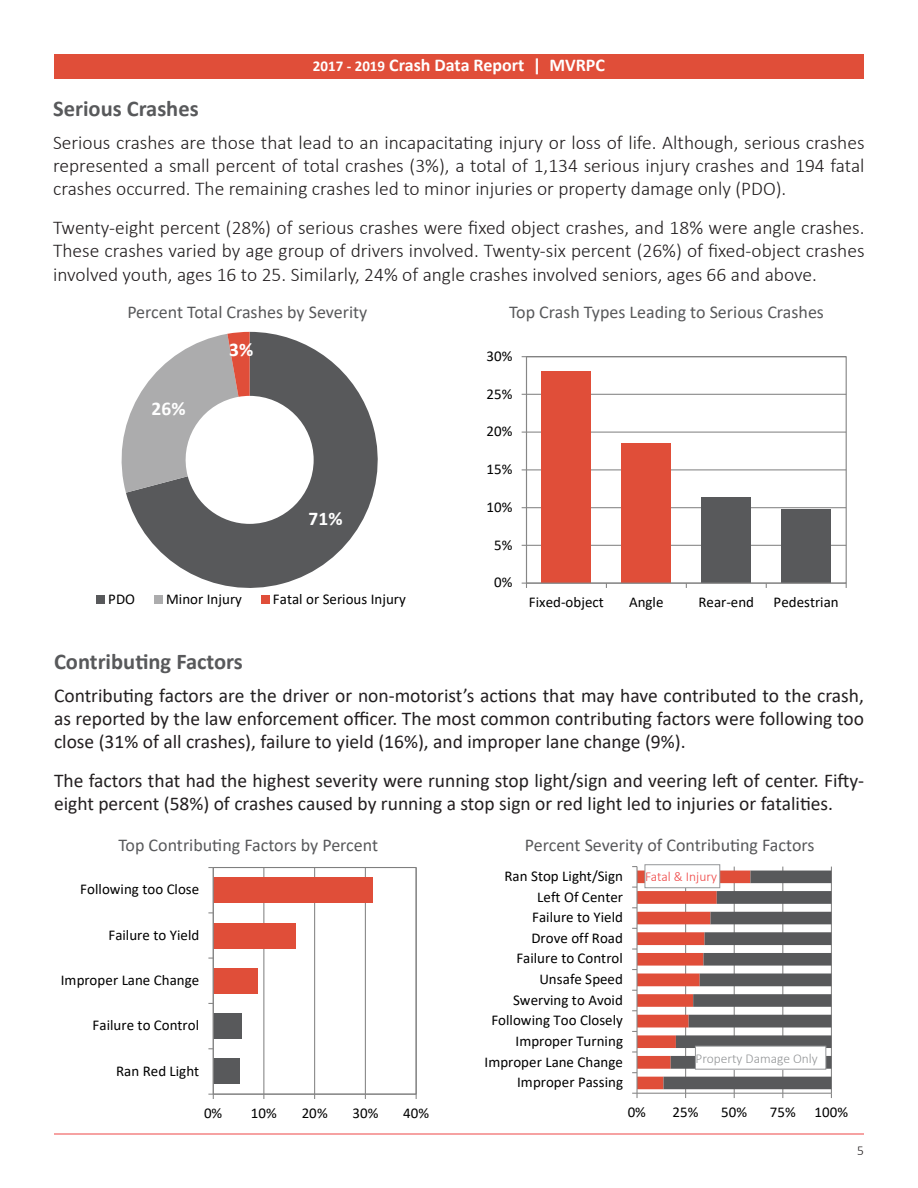
<style>
.page{position:relative;width:918px;height:1188px;background:#fff}
.page>*{position:absolute;margin:0;border:0;box-sizing:border-box;transform-origin:0 0}
.t1{font:700 22.5px "Calibri";color:#58595b}
.t2{font:300 19.5px/23.4px "Calibri";color:#231f20;text-align:justify}
.t3{font:19.5px/23.4px "Calibri";color:#231f20;text-align:justify}
.t4{font:700 19.5px "Calibri";color:#fff}
.t5{font:18px "Calibri";color:#58595b}
.t6{font:700 18px "Calibri";color:#fff}
.t7{font:15px "Calibri";color:#000}
.t8{font:300 13.5px "Calibri";color:#949698}
.t9{font:300 13.5px "Calibri";color:#ef4645}
.t10{font:300 13.5px "Calibri";color:#231f20}
.s1{font-size:15px}
</style>
<div class="page">
<div style="left:54px;top:54px;width:810px;height:25px;background:#e04e39"></div>
<hr style="left:54px;top:1134px;width:810px;height:1px;background:#ef4746">
<svg style="left:632px;top:866px;width:200px;height:232px"></svg>
<div style="left:695px;top:1046px;width:131px;height:23px;background:#fff"></div>
<div style="left:695px;top:1046px;width:131px;height:23px;border:1px solid #949698"></div>
<div style="left:645px;top:865px;width:75px;height:23px;background:#fff"></div>
<div style="left:645px;top:865px;width:75px;height:23px;border:1px solid #949698"></div>
<hr style="left:263px;top:868px;width:1px;height:226px;background:#868686">
<hr style="left:314px;top:868px;width:1px;height:226px;background:#868686">
<hr style="left:365px;top:868px;width:1px;height:226px;background:#868686">
<div style="left:213px;top:867px;width:204px;height:228px;border:1px solid #7f7f7f"></div>
<div style="left:213px;top:1059px;width:27px;height:25px;background:#58595b"></div>
<div style="left:213px;top:1014px;width:29px;height:25px;background:#58595b"></div>
<div style="left:213px;top:968px;width:45px;height:25px;background:#e04e39"></div>
<div style="left:213px;top:923px;width:83px;height:25px;background:#e04e39"></div>
<div style="left:213px;top:878px;width:160px;height:25px;background:#e04e39"></div>
<hr style="left:213px;top:1094px;width:203px;height:1px;background:#868686">
<hr style="left:213px;top:868px;width:1px;height:226px;background:#868686">
<svg style="left:208px;top:1094px;width:6px;height:5px"></svg>
<hr style="left:527px;top:545px;width:319px;height:1px;background:#868686">
<hr style="left:527px;top:507px;width:319px;height:1px;background:#868686">
<hr style="left:527px;top:469px;width:319px;height:1px;background:#868686">
<hr style="left:527px;top:432px;width:319px;height:1px;background:#868686">
<hr style="left:527px;top:394px;width:319px;height:1px;background:#868686">
<div style="left:542px;top:372px;width:49px;height:211px;background:#e04e39"></div>
<div style="left:622px;top:444px;width:49px;height:139px;background:#e04e39"></div>
<div style="left:702px;top:498px;width:49px;height:85px;background:#58595b"></div>
<div style="left:782px;top:509px;width:49px;height:74px;background:#58595b"></div>
<hr style="left:526px;top:357px;width:1px;height:226px;background:#868686">
<hr style="left:527px;top:583px;width:319px;height:1px;background:#868686">
<svg style="left:126px;top:332px;width:252px;height:270px;fill:#58595b"></svg>
<svg style="left:121px;top:332px;width:129px;height:161px"></svg>
<div style="left:96px;top:596px;width:9px;height:8px;background:#58595b"></div>
<div style="left:154px;top:596px;width:9px;height:8px;background:#acacad"></div>
<div style="left:261px;top:596px;width:8px;height:8px;background:#e04e39"></div>
<p class="t6" style="left:313px;top:52px;width:294px"><span class="s1">2017 - 2019</span> Crash Data Report | MVRPC</p>
<p class="t1" style="left:53px;top:93px;width:147px">Serious Crashes</p>
<p class="t2" style="left:53px;top:130px;width:813px">Serious crashes are those that lead to an incapacitating injury or loss of life. Although, serious crashes represented a small percent of total crashes (3%), a total of 1,134 serious injury crashes and 194 fatal crashes occurred. The remaining crashes led to minor injuries or property damage only (PDO).</p>
<p class="t2" style="left:53px;top:215px;width:813px">Twenty-eight percent (28%) of serious crashes were fixed object crashes, and 18% were angle crashes.<br>These crashes varied by age group of drivers involved. Twenty-six percent (26%) of fixed-object crashes involved youth, ages 16 to 25. Similarly, 24% of angle crashes involved seniors, ages 66 and above.</p>
<p class="t5" style="left:127px;top:300px;width:242px">Percent Total Crashes by Severity</p>
<p class="t4" style="left:152px;top:395px;width:35px">26%</p>
<p class="t4" style="left:229px;top:336px;width:26px">3%</p>
<p class="t4" style="left:309px;top:505px;width:35px">71%</p>
<p class="t7" style="left:108px;top:589px;width:28px">PDO</p>
<p class="t7" style="left:166px;top:589px;width:77px">Minor Injury</p>
<p class="t7" style="left:273px;top:589px;width:134px">Fatal or Serious Injury</p>
<p class="t5" style="left:509px;top:299px;width:316px">Top Crash Types Leading to Serious Crashes</p>
<p class="t7" style="left:487px;top:345px;width:27px">30%</p>
<p class="t7" style="left:487px;top:383px;width:27px">25%</p>
<p class="t7" style="left:487px;top:421px;width:27px">20%</p>
<p class="t7" style="left:487px;top:459px;width:27px">15%</p>
<p class="t7" style="left:487px;top:496px;width:27px">10%</p>
<p class="t7" style="left:494px;top:534px;width:20px">5%</p>
<p class="t7" style="left:494px;top:572px;width:20px">0%</p>
<p class="t7" style="left:529px;top:591px;width:77px">Fixed-object</p>
<p class="t7" style="left:629px;top:591px;width:36px">Angle</p>
<p class="t7" style="left:698px;top:591px;width:57px">Rear-end</p>
<p class="t7" style="left:774px;top:591px;width:67px">Pedestrian</p>
<p class="t1" style="left:54px;top:646px;width:190px">Contributing Factors</p>
<p class="t3" style="left:54px;top:683px;width:811px">Contributing factors are the driver or non-motorist’s actions that may have contributed to the crash, as reported by the law enforcement officer. The most common contributing factors were following too close (31% of all crashes), failure to yield (16%), and improper lane change (9%).</p>
<p class="t3" style="left:54px;top:768px;width:811px">The factors that had the highest severity were running stop light/sign and veering left of center. Fifty&shy;eight percent (58%) of crashes caused by running a stop sign or red light led to injuries or fatalities.</p>
<p class="t5" style="left:118px;top:832px;width:261px">Top Contributing Factors by Percent</p>
<p class="t5" style="left:525px;top:832px;width:291px">Percent Severity of Contributing Factors</p>
<p class="t7" style="left:80px;top:879px;width:121px">Following too Close</p>
<p class="t7" style="left:505px;top:866px;width:120px">Ran Stop Light/Sign</p>
<p class="t7" style="left:537px;top:886px;width:87px">Left Of Center</p>
<p class="t9" style="left:645px;top:868px;width:73px">Fatal &amp; Injury</p>
<p class="t7" style="left:532px;top:907px;width:92px">Failure to Yield</p>
<p class="t7" style="left:109px;top:924px;width:92px">Failure to Yield</p>
<p class="t7" style="left:531px;top:927px;width:93px">Drove off Road</p>
<p class="t7" style="left:516px;top:948px;width:108px">Failure to Control</p>
<p class="t7" style="left:61px;top:970px;width:140px">Improper Lane Change</p>
<p class="t7" style="left:539px;top:969px;width:85px">Unsafe Speed</p>
<p class="t7" style="left:513px;top:989px;width:111px">Swerving to Avoid</p>
<p class="t7" style="left:93px;top:1015px;width:108px">Failure to Control</p>
<p class="t7" style="left:491px;top:1010px;width:133px">Following Too Closely</p>
<p class="t7" style="left:516px;top:1031px;width:109px">Improper Turning</p>
<p class="t7" style="left:116px;top:1060px;width:85px">Ran Red Light</p>
<p class="t7" style="left:485px;top:1051px;width:140px">Improper Lane Change</p>
<p class="t7" style="left:517px;top:1072px;width:107px">Improper Passing</p>
<p class="t8" style="left:696px;top:1050px;width:124px">Property Damage Only</p>
<p class="t7" style="left:204px;top:1103px;width:20px">0%</p>
<p class="t7" style="left:251px;top:1103px;width:27px">10%</p>
<p class="t7" style="left:302px;top:1103px;width:27px">20%</p>
<p class="t7" style="left:352px;top:1103px;width:27px">30%</p>
<p class="t7" style="left:403px;top:1103px;width:27px">40%</p>
<p class="t7" style="left:628px;top:1102px;width:20px">0%</p>
<p class="t7" style="left:673px;top:1102px;width:27px">25%</p>
<p class="t7" style="left:721px;top:1102px;width:27px">50%</p>
<p class="t7" style="left:770px;top:1102px;width:27px">75%</p>
<p class="t7" style="left:815px;top:1102px;width:35px">100%</p>
<p class="t10" style="left:857px;top:1142px;width:8px">5</p>
</div>
